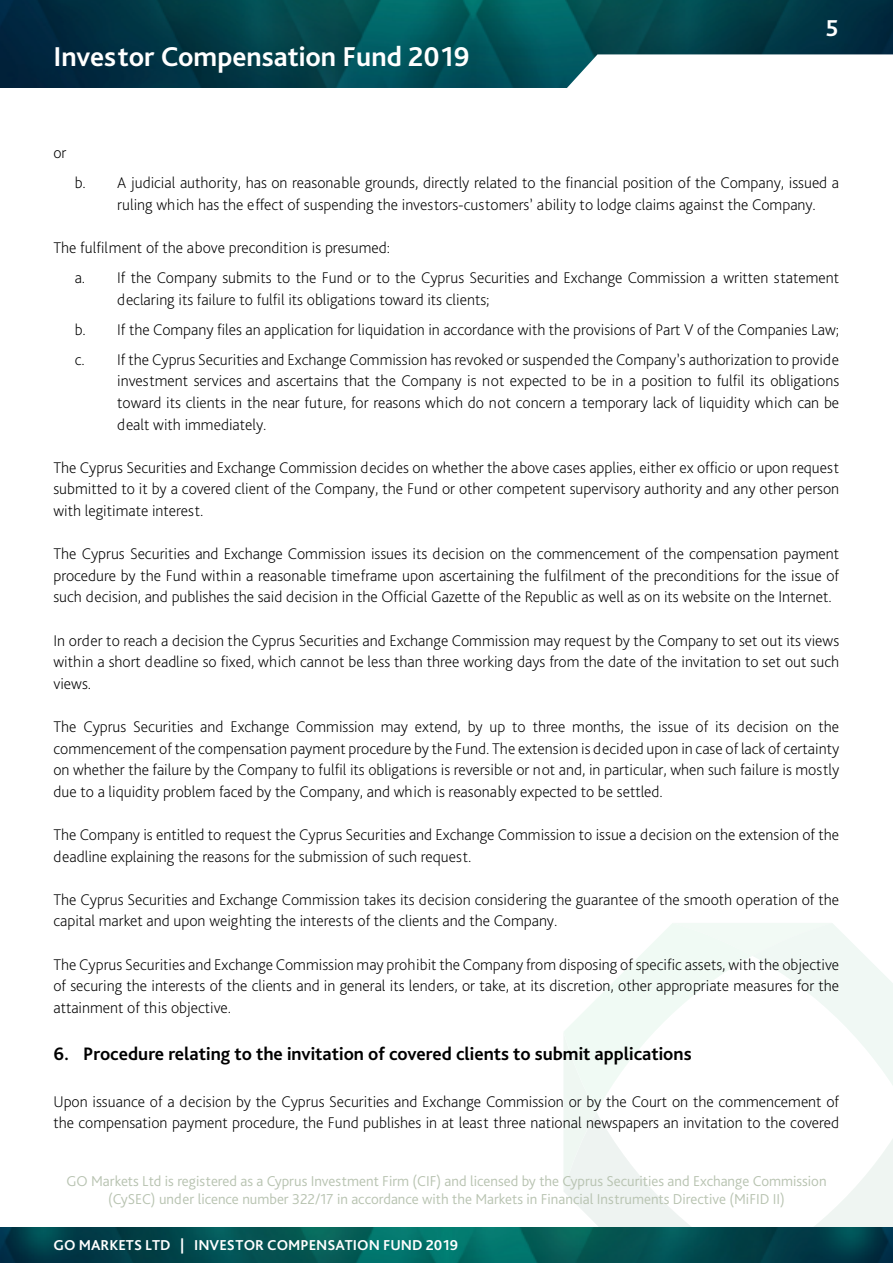
<style>
.page{position:relative;width:893px;height:1263px;background:#fff}
.page>*{position:absolute;margin:0;border:0;box-sizing:border-box;transform-origin:0 0}
.t1{font:700 28.5px "Bliss Pro";color:#fff}
.t2{font:700 24px "Bliss Pro";color:#fff}
.t3{font:700 18.9px "Bliss Pro";color:#000}
.t4{font:200 16.2px/21.6px "Bliss Pro";color:#000}
.t5{font:300 15px/18px "Bliss Pro";color:#b8c3b1;text-align:center}
.t6{font:700 15px "Bliss Pro";color:#fff}
</style>
<div class="page">
<svg style="left:564px;top:923px;width:329px;height:304px"></svg>
<img style="left:0;top:1227px;width:893px;height:36px">
<img style="left:0;top:0;width:893px;height:88px">
<svg style="left:566px;top:54px;width:327px;height:34px"></svg>
<h1 class="t1" style="left:53px;top:39px;width:418px">Investor Compensation Fund 2019</h1>
<p class="t4" style="left:53px;top:141px;width:15px">or</p>
<h2 class="t2" style="left:826px;top:13px;width:14px">5</h2>
<p class="t4" style="left:117px;top:172px;width:723px;text-indent:-43px">b. A judicial authority, has on reasonable grounds, directly related to the financial position of the Company, issued a ruling which has the effect of suspending the investors-customers’ ability to lodge claims against the Company.</p>
<p class="t4" style="left:75px;top:232px;width:766px;line-height:30.2px;text-indent:-21px">The fulfilment of the above precondition is presumed:<br>a. If the Company submits to the Fund or to the Cyprus Securities and Exchange Commission a written statement</p>
<p class="t4" style="left:75px;top:284px;width:766px;line-height:30.2px;text-indent:43px">declaring its failure to fulfil its obligations toward its clients;<br>b. If the Company files an application for liquidation in accordance with the provisions of Part V of the Companies Law; c. If the Cyprus Securities and Exchange Commission has revoked or suspended the Company’s authorization to provide</p>
<p class="t4" style="left:117px;top:370px;width:723px;text-align:justify">investment services and ascertains that the Company is not expected to be in a position to fulfil its obligations toward its clients in the near future, for reasons which do not concern a temporary lack of liquidity which can be dealt with immediately.</p>
<p class="t4" style="left:53px;top:456px;width:787px;text-align:justify">The Cyprus Securities and Exchange Commission decides on whether the above cases applies, either ex officio or upon request submitted to it by a covered client of the Company, the Fund or other competent supervisory authority and any other person with legitimate interest.</p>
<p class="t4" style="left:53px;top:543px;width:787px;text-align:justify">The Cyprus Securities and Exchange Commission issues its decision on the commencement of the compensation payment procedure by the Fund within a reasonable timeframe upon ascertaining the fulfilment of the preconditions for the issue of such decision, and publishes the said decision in the Official Gazette of the Republic as well as on its website on the Internet.</p>
<p class="t4" style="left:53px;top:629px;width:787px;text-align:justify">In order to reach a decision the Cyprus Securities and Exchange Commission may request by the Company to set out its views within a short deadline so fixed, which cannot be less than three working days from the date of the invitation to set out such views.</p>
<p class="t4" style="left:53px;top:715px;width:787px;text-align:justify">The Cyprus Securities and Exchange Commission may extend, by up to three months, the issue of its decision on the commencement of the compensation payment procedure by the Fund. The extension is decided upon in case of lack of certainty on whether the failure by the Company to fulfil its obligations is reversible or not and, in particular, when such failure is mostly due to a liquidity problem faced by the Company, and which is reasonably expected to be settled.</p>
<p class="t4" style="left:53px;top:823px;width:787px">The Company is entitled to request the Cyprus Securities and Exchange Commission to issue a decision on the extension of the deadline explaining the reasons for the submission of such request.</p>
<p class="t4" style="left:53px;top:888px;width:787px">The Cyprus Securities and Exchange Commission takes its decision considering the guarantee of the smooth operation of the capital market and upon weighting the interests of the clients and the Company.</p>
<p class="t4" style="left:53px;top:953px;width:787px;text-align:justify">The Cyprus Securities and Exchange Commission may prohibit the Company from disposing of specific assets, with the objective of securing the interests of the clients and in general its lenders, or take, at its discretion, other appropriate measures for the attainment of this objective.</p>
<p class="t3" style="left:53px;top:1042px;width:640px">6. Procedure relating to the invitation of covered clients to submit applications</p>
<p class="t4" style="left:53px;top:1090px;width:787px">Upon issuance of a decision by the Cyprus Securities and Exchange Commission or by the Court on the commencement of the compensation payment procedure, the Fund publishes in at least three national newspapers an invitation to the covered</p>
<p class="t5" style="left:66px;top:1172px;width:762px">GO Markets Ltd is registered as a Cyprus Investment Firm (CIF) and licensed by the Cyprus Securities and Exchange Commission (CySEC) under licence number 322/17 in accordance with the Markets in Financial Instruments Directive (MiFID II)</p>
<p class="t6" style="left:53px;top:1235px;width:406px">GO MARKETS LTD | INVESTOR COMPENSATION FUND 2019</p>
</div>
